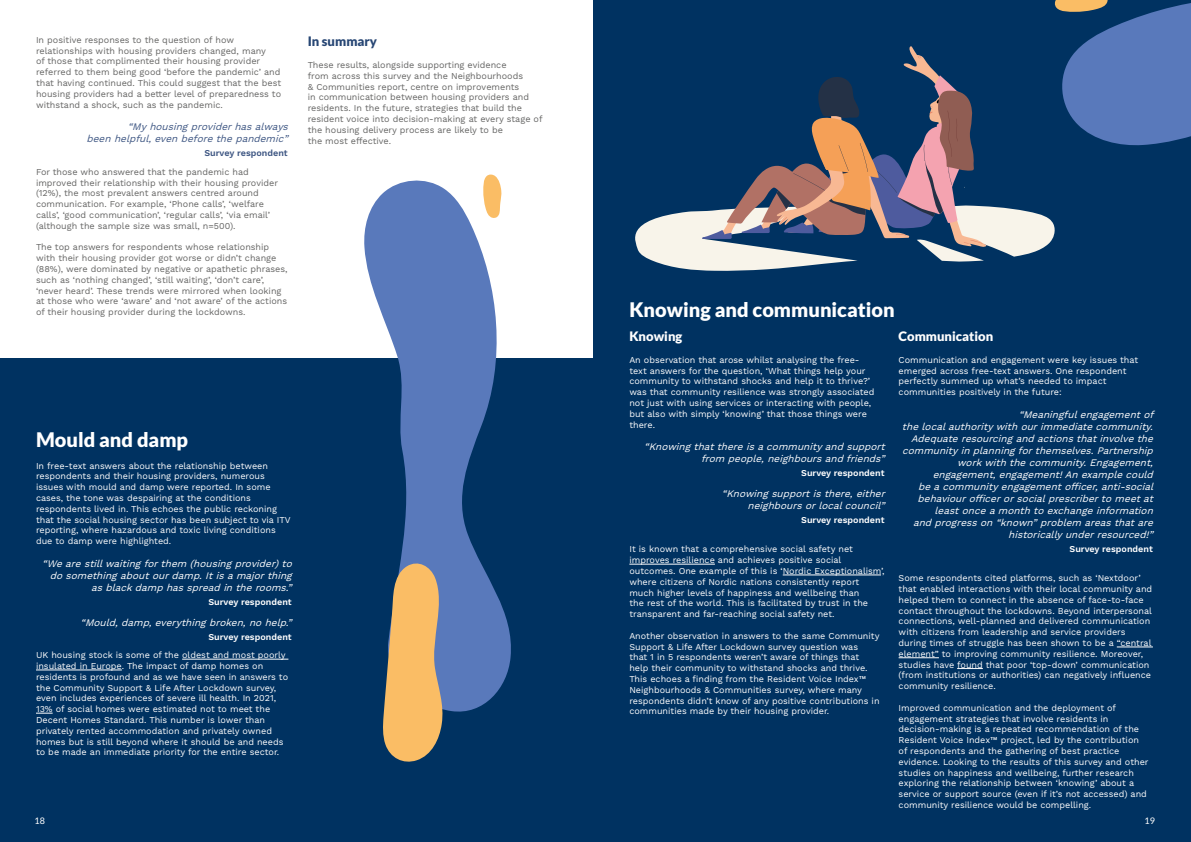
<style>
.page{position:relative;width:1191px;height:842px;background:#fff}
.page>*{position:absolute;margin:0;border:0;box-sizing:border-box;transform-origin:0 0}
.t1{font:900 20px "Lato";color:#fff}
.t2{font:900 13px "Lato";color:#fff}
.t3{font:900 13px "Lato";color:#274674}
.t4{font:italic 10px/12px "Work Sans";color:#fff;text-align:right}
.t5{font:italic 10px/12px "Work Sans";color:#3d5582;text-align:right}
.t6{font:9px/10.8px "Work Sans";color:#fff}
.t7{font:9px/10.8px "Work Sans";color:#646463}
.t8{font:600 9px "Work Sans";color:#fff}
.t9{font:600 9px "Work Sans";color:#3d5582}
.t10{font:9px "Lato";color:#fff}
</style>
<div class="page">
<div style="left:593px;top:0;width:598px;height:842px;background:#003261"></div>
<div style="left:0;top:359px;width:595px;height:483px;background:#003261"></div>
<hr style="left:182px;top:659px;width:106px;height:1px;background:#fff">
<hr style="left:36px;top:670px;width:86px;height:1px;background:#fff">
<svg style="left:36px;top:713px;width:17px;height:1px"></svg>
<hr style="left:629px;top:564px;width:86px;height:1px;background:#fff">
<hr style="left:782px;top:575px;width:99px;height:1px;background:#fff">
<hr style="left:1116px;top:647px;width:36px;height:1px;background:#fff">
<hr style="left:898px;top:657px;width:41px;height:1px;background:#fff">
<svg style="left:957px;top:668px;width:25px;height:1px"></svg>
<svg style="left:363px;top:180px;width:152px;height:532px;fill:#5979bb"></svg>
<svg style="left:382px;top:559px;width:63px;height:203px"></svg>
<svg style="left:483px;top:174px;width:19px;height:45px"></svg>
<svg style="left:635px;top:0;width:556px;height:271px"></svg>
<p class="t7" style="left:36px;top:35px;width:247px">In positive responses to the question of how relationships with housing providers changed, many<br>of those that complimented their housing provider referred to them being good ‘before the pandemic’ and that having continued. This could suggest that the best housing providers had a better level of preparedness to withstand a shock, such as the pandemic.</p>
<p class="t5" style="left:87px;top:121px;width:206px">“Myhousingproviderhasalways beenhelpful,evenbeforethepandemic”</p>
<p class="t9" style="left:204px;top:148px;width:85px">Survey respondent</p>
<p class="t7" style="left:36px;top:167px;width:243px">For those who answered that the pandemic had improved their relationship with their housing provider (12%), the most prevalent answers centred around communication. For example, ‘Phone calls’, ‘welfare calls’, ‘good communication’, ‘regular calls’, ‘via email’ (although the sample size was small, n=500).</p>
<p class="t7" style="left:36px;top:242px;width:253px">The top answers for respondents whose relationship with their housing provider got worse or didn’t change (88%), were dominated by negative or apathetic phrases, such as ‘nothing changed’, ‘still waiting’, ‘don’t care’, ‘never heard’. These trends were mirrored when looking at those who were ‘aware’ and ‘not aware’ of the actions of their housing provider during the lockdowns.</p>
<p class="t3" style="left:308px;top:34px;width:71px">In summary</p>
<p class="t7" style="left:308px;top:60px;width:236px">These results, alongside supporting evidence<br>from across this survey and the Neighbourhoods<br>&amp; Communities report, centre on improvements<br>in communication between housing providers and residents. In the future, strategies that build the resident voice into decision-making at every stage of the housing delivery process are likely to be<br>the most effective.</p>
<p class="t1" style="left:36px;top:428px;width:154px">Mould and damp</p>
<p class="t6" style="left:36px;top:460px;width:256px">In free-text answers about the relationship between respondents and their housing providers, numerous issues with mould and damp were reported. In some cases, the tone was despairing at the conditions respondents lived in. This echoes the public reckoning that the social housing sector has been subject to via ITV reporting, where hazardous and toxic living conditions due to damp were highlighted.</p>
<p class="t4" style="left:42px;top:558px;width:254px">“Wearestillwaitingforthem (housingprovider)to dosomethingaboutourdamp.Itisamajorthing asblackdamphasspreadintherooms.”</p>
<p class="t8" style="left:208px;top:596px;width:85px">Survey respondent</p>
<p class="t4" style="left:81px;top:617px;width:216px">“Mould,damp,everythingbroken,nohelp.”</p>
<p class="t8" style="left:208px;top:631px;width:85px">Survey respondent</p>
<p class="t6" style="left:36px;top:650px;width:254px">UK housing stock is some of the oldest and most poorly insulated in Europe. The impact of damp homes on residents is profound and as we have seen in answers to the Community Support &amp; Life After Lockdown survey, even includes experiences of severe ill health. In 2021, 13% of social homes were estimated not to meet the Decent Homes Standard. This number is lower than privately rented accommodation and privately owned homes but is still beyond where it should be and needs to be made an immediate priority for the entire sector.</p>
<p class="t10" style="left:34px;top:816px;width:12px">18</p>
<p class="t1" style="left:629px;top:298px;width:267px">Knowing and communication</p>
<p class="t2" style="left:629px;top:329px;width:54px">Knowing</p>
<p class="t6" style="left:629px;top:355px;width:246px">An observation that arose whilst analysing the free&shy;text answers for the question, ‘What things help your community to withstand shocks and help it to thrive?’ was that community resilience was strongly associated not just with using services or interacting with people, but also with simply ‘knowing’ that those things were there.</p>
<p class="t4" style="left:644px;top:441px;width:245px">“Knowingthatthereisacommunityandsupport from people,neighboursandfriends”</p>
<p class="t8" style="left:801px;top:468px;width:85px">Survey respondent</p>
<p class="t4" style="left:722px;top:488px;width:168px">“Knowingsupportisthere,either neighboursorlocalcouncil”</p>
<p class="t8" style="left:801px;top:515px;width:85px">Survey respondent</p>
<p class="t6" style="left:629px;top:544px;width:257px">It is known that a comprehensive social safety net improves resilience and achieves positive social outcomes. One example of this is ‘Nordic Exceptionalism’, where citizens of Nordic nations consistently report much higher levels of happiness and wellbeing than<br>the rest of the world. This is facilitated by trust in the transparent and far-reaching social safety net.</p>
<p class="t6" style="left:629px;top:631px;width:252px">Another observation in answers to the same Community Support &amp; Life After Lockdown survey question was<br>that 1 in 5 respondents weren’t aware of things that help their community to withstand shocks and thrive.<br>This echoes a finding from the Resident Voice Index™ Neighbourhoods &amp; Communities survey, where many respondents didn’t know of any positive contributions in communities made by their housing provider.</p>
<p class="t2" style="left:898px;top:329px;width:96px">Communication</p>
<p class="t6" style="left:898px;top:355px;width:241px">Communication and engagement were key issues that emerged across free-text answers. One respondent perfectly summed up what’s needed to impact communities positively in the future:</p>
<p class="t4" style="left:902px;top:409px;width:256px">“Meaningfulengagementof thelocalauthoritywithourimmediatecommunity.<br>Adequateresourcingandactionsthatinvolvethe communityinplanningforthemselves.Partnership workwiththecommunity.Engagement, engagement,engagement!Anexamplecould beacommunityengagementofficer,anti-social behaviourofficerorsocialprescribertomeetat leastonceamonthtoexchangeinformation andprogresson“known”problem areasthatare historicallyunderresourced!”</p>
<p class="t8" style="left:1069px;top:543px;width:85px">Survey respondent</p>
<p class="t6" style="left:898px;top:573px;width:255px">Some respondents cited platforms, such as ‘Nextdoor’ that enabled interactions with their local community and helped them to connect in the absence of face-to-face contact throughout the lockdowns. Beyond interpersonal connections, well-planned and delivered communication with citizens from leadership and service providers during times of struggle has been shown to be a “central element” to improving community resilience. Moreover, studies have found that poor ‘top-down’ communication (from institutions or authorities) can negatively influence community resilience.</p>
<p class="t6" style="left:898px;top:703px;width:251px">Improved communication and the deployment of engagement strategies that involve residents in decision-making is a repeated recommendation of the Resident Voice Index™ project, led by the contribution of respondents and the gathering of best practice evidence. Looking to the results of this survey and other studies on happiness and wellbeing, further research exploring the relationship between ‘knowing’ about a service or support source (even if it’s not accessed) and community resilience would be compelling.</p>
<p class="t10" style="left:1144px;top:816px;width:12px">19</p>
</div>
